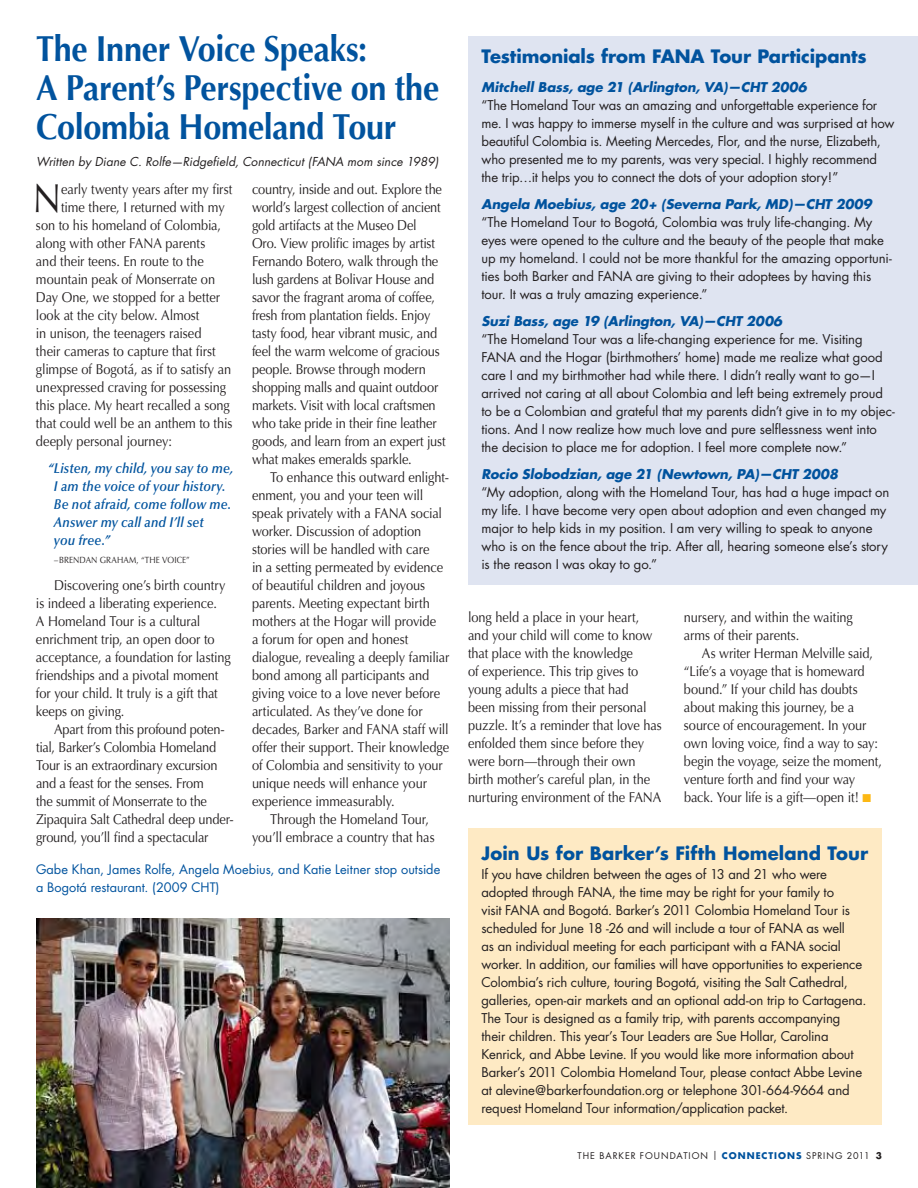
<style>
.page{position:relative;width:918px;height:1188px;background:#fff}
.page>*{position:absolute;margin:0;border:0;box-sizing:border-box;transform-origin:0 0}
.Text_Drop_Cap{font:40.5px "Optima";color:#231f20;scale:.9 1}
.Headline{font:700 36px/39px "Optima";letter-spacing:-.01em;color:#01539e;scale:.9 1}
.Headline_Futura{font:700 18px "Futura";color:#01539e}
.Text{font:14.25px/18px "Optima";letter-spacing:-.01em;color:#231f20;scale:.9 1}
.Text_Drop_Cap-2{font:14.25px "Optima";letter-spacing:-.005em;color:#231f20;scale:.9 1}
.Text-2{font:italic 600 14.25px/18px "Optima";letter-spacing:.01em;color:#01539e;scale:.9 1}
.Text_Futura{font:13.2px/18px "Futura";letter-spacing:-.01em;color:#231f20}
.Text_Futura-2{font:italic 700 13.2px "Futura";letter-spacing:-.005em;color:#01539e}
.t1{font:12.75px/18px "Futura";letter-spacing:.005em;color:#01539e}
.Byline{font:italic 12px "Futura";letter-spacing:.005em;color:#231f20}
.t2{font:9px "Futura";letter-spacing:.105em;color:#231f20}
.Text-3{font:9px "Optima";letter-spacing:.015em;color:#231f20;scale:.9 1}
.s1{color:#fcb814}
.s2{font-weight:700;color:#01539e}
.s3{font-weight:700}
</style>
<div class="page">
<div style="left:468px;top:828px;width:414px;height:297px;background:#feeac4"></div>
<div style="left:468px;top:36px;width:450px;height:549px;background:#dfe4f1"></div>
<img style="left:36px;top:918px;width:414px;height:270px">
<p class="Headline" style="left:36px;top:29px;width:450px">The Inner Voice Speaks:<br>A Parent’s Perspective on the<br>Colombia Homeland Tour</p>
<p class="Byline" style="left:36px;top:154px;width:404px">Written by Diane C. Rolfe—Ridgefield, Connecticut (FANA mom since 1989)</p>
<p class="Text_Drop_Cap" style="left:33px;top:175px;width:33px">N</p>
<p class="Text_Drop_Cap-2" style="left:61px;top:181px;width:192px">early twenty years after my first</p>
<p class="Text" style="left:252px;top:181px;width:217px">country, inside and out. Explore the world’s largest collection of ancient gold artifacts at the Museo Del<br>Oro. View prolific images by artist Fernando Botero, walk through the lush gardens at Bolivar House and savor the fragrant aroma of coffee, fresh from plantation fields. Enjoy tasty food, hear vibrant music, and feel the warm welcome of gracious people. Browse through modern shopping malls and quaint outdoor markets. Visit with local craftsmen who take pride in their fine leather goods, and learn from an expert just what makes emeralds sparkle.</p>
<p class="Text" style="left:252px;top:468px;width:221px;text-indent:18px">To enhance this outward enlight&shy;enment, you and your teen will speak privately with a FANA social worker. Discussion of adoption stories will be handled with care<br>in a setting permeated by evidence of beautiful children and joyous parents. Meeting expectant birth mothers at the Hogar will provide<br>a forum for open and honest dialogue, revealing a deeply familiar bond among all participants and giving voice to a love never before articulated. As they’ve done for decades, Barker and FANA staff will offer their support. Their knowledge of Colombia and sensitivity to your unique needs will enhance your experience immeasurably.</p>
<p class="Text" style="left:252px;top:810px;width:204px;text-indent:18px">Through the Homeland Tour, you’ll embrace a country that has</p>
<p class="Text_Drop_Cap-2" style="left:61px;top:199px;width:183px">time there, I returned with my</p>
<p class="Text_Drop_Cap-2" style="left:36px;top:217px;width:207px">son to his homeland of Colombia,</p>
<p class="Text_Drop_Cap-2" style="left:36px;top:235px;width:190px">along with other FANA parents</p>
<p class="Text_Drop_Cap-2" style="left:36px;top:253px;width:188px">and their teens. En route to the</p>
<p class="Text_Drop_Cap-2" style="left:36px;top:271px;width:201px">mountain peak of Monserrate on</p>
<p class="Text_Drop_Cap-2" style="left:36px;top:289px;width:206px">Day One, we stopped for a better</p>
<p class="Text_Drop_Cap-2" style="left:36px;top:307px;width:183px">look at the city below. Almost</p>
<p class="Text_Drop_Cap-2" style="left:36px;top:325px;width:185px">in unison, the teenagers raised</p>
<p class="Text_Drop_Cap-2" style="left:36px;top:343px;width:201px">their cameras to capture that first</p>
<p class="Text_Drop_Cap-2" style="left:36px;top:361px;width:219px">glimpse of Bogotá, as if to satisfy an</p>
<p class="Text_Drop_Cap-2" style="left:36px;top:379px;width:213px">unexpressed craving for possessing</p>
<p class="Text_Drop_Cap-2" style="left:36px;top:397px;width:217px">this place. My heart recalled a song</p>
<p class="Text_Drop_Cap-2" style="left:36px;top:415px;width:220px">that could well be an anthem to this</p>
<p class="Text_Drop_Cap-2" style="left:36px;top:433px;width:153px">deeply personal journey:</p>
<p class="Text-2" style="left:54px;top:460px;width:201px;text-indent:-6px">“Listen, my child, you say to me,<br>I am the voice of your history.<br>Be not afraid, come follow me.<br>Answer my call and I’ll set<br>you free.”</p>
<p class="Text-3" style="left:54px;top:555px;width:152px">–BRENDAN GRAHAM, “THE VOICE”</p>
<p class="Text" style="left:36px;top:577px;width:218px;text-indent:18px">Discovering one’s birth country is indeed a liberating experience.<br>A Homeland Tour is a cultural enrichment trip, an open door to acceptance, a foundation for lasting friendships and a pivotal moment for your child. It truly is a gift that keeps on giving.</p>
<p class="Text" style="left:36px;top:721px;width:221px;text-indent:18px">Apart from this profound poten&shy;tial, Barker’s Colombia Homeland Tour is an extraordinary excursion and a feast for the senses. From<br>the summit of Monserrate to the Zipaquira Salt Cathedral deep under&shy;ground, you’ll find a spectacular</p>
<p class="t1" style="left:36px;top:860px;width:406px">Gabe Khan, James Rolfe, Angela Moebius, and Katie Leitner stop outside a Bogotá restaurant. (2009 CHT)</p>
<p class="Headline_Futura" style="left:482px;top:44px;width:387px">Testimonials from FANA Tour Participants</p>
<p class="Text_Futura-2" style="left:482px;top:78px;width:327px">Mitchell Bass, age 21 (Arlington, VA)—CHT 2006</p>
<p class="Text_Futura" style="left:482px;top:96px;width:415px">“The Homeland Tour was an amazing and unforgettable experience for me. I was happy to immerse myself in the culture and was surprised at how beautiful Colombia is. Meeting Mercedes, Flor, and the nurse, Elizabeth, who presented me to my parents, was very special. I highly recommend the trip…it helps you to connect the dots of your adoption story!”</p>
<p class="Text_Futura-2" style="left:482px;top:195px;width:392px">Angela Moebius, age 20+ (Severna Park, MD)—CHT 2009</p>
<p class="Text_Futura" style="left:482px;top:213px;width:412px">“The Homeland Tour to Bogotá, Colombia was truly life-changing. My eyes were opened to the culture and the beauty of the people that make up my homeland. I could not be more thankful for the amazing opportuni&shy;ties both Barker and FANA are giving to their adoptees by having this tour. It was a truly amazing experience.”</p>
<p class="Text_Futura-2" style="left:482px;top:312px;width:302px">Suzi Bass, age 19 (Arlington, VA)—CHT 2006</p>
<p class="Text_Futura" style="left:482px;top:330px;width:415px">“The Homeland Tour was a life-changing experience for me. Visiting FANA and the Hogar (birthmothers’ home) made me realize what good care I and my birthmother had while there. I didn’t really want to go—I arrived not caring at all about Colombia and left being extremely proud to be a Colombian and grateful that my parents didn’t give in to my objec&shy;tions. And I now realize how much love and pure selflessness went into the decision to place me for adoption. I feel more complete now.”</p>
<p class="Text_Futura-2" style="left:482px;top:465px;width:358px">Rocio Slobodzian, age 21 (Newtown, PA)—CHT 2008</p>
<p class="Text_Futura" style="left:482px;top:483px;width:409px">“My adoption, along with the Homeland Tour, has had a huge impact on my life. I have become very open about adoption and even changed my major to help kids in my position. I am very willing to speak to anyone who is on the fence about the trip. After all, hearing someone else’s story is the reason I was okay to go.”</p>
<p class="Text" style="left:468px;top:608px;width:217px">long held a place in your heart, and your child will come to know that place with the knowledge<br>of experience. This trip gives to young adults a piece that had<br>been missing from their personal puzzle. It’s a reminder that love has enfolded them since before they were born—through their own birth mother’s careful plan, in the nurturing environment of the FANA</p>
<p class="Text" style="left:684px;top:608px;width:189px">nursery, and within the waiting arms of their parents.</p>
<p class="Text" style="left:684px;top:644px;width:221px;text-indent:18px">As writer Herman Melville said, “Life’s a voyage that is homeward bound.” If your child has doubts about making this journey, be a source of encouragement. In your own loving voice, find a way to say: begin the voyage, seize the moment, venture forth and find your way back. Your life is a gift—open it! <span class="s1">■</span></p>
<p class="Headline_Futura" style="left:482px;top:841px;width:388px">Join Us for Barker’s Fifth Homeland Tour</p>
<p class="Text_Futura" style="left:482px;top:865px;width:386px">If you have children between the ages of 13 and 21 who were adopted through FANA, the time may be right for your family to<br>visit FANA and Bogotá. Barker’s 2011 Colombia Homeland Tour is scheduled for June 18 -26 and will include a tour of FANA as well<br>as an individual meeting for each participant with a FANA social worker. I n addition, our families will have opportunities to experience Colombia’s rich culture, touring Bogotá, visiting the Salt Cathedral, galleries, open-air markets and an optional add-on trip to Cartagena.<br>The Tour is designed as a family trip, with parents accompanying their children. This year’s Tour Leaders are Sue Hollar, Carolina Kenrick, and Abbe Levine. If you would like more information about Barker’s 2011 Colombia Homeland Tour, please contact Abbe Levine at alevine@barkerfoundation.org or telephone 301-664-9664 and request Homeland Tour information/application packet.</p>
<p class="t2" style="left:578px;top:1150px;width:306px">THE BARKER FOUN DATION | <span class="s2">CONNECTIONS</span> Spring 2011 <span class="s3">3</span></p>
</div>
